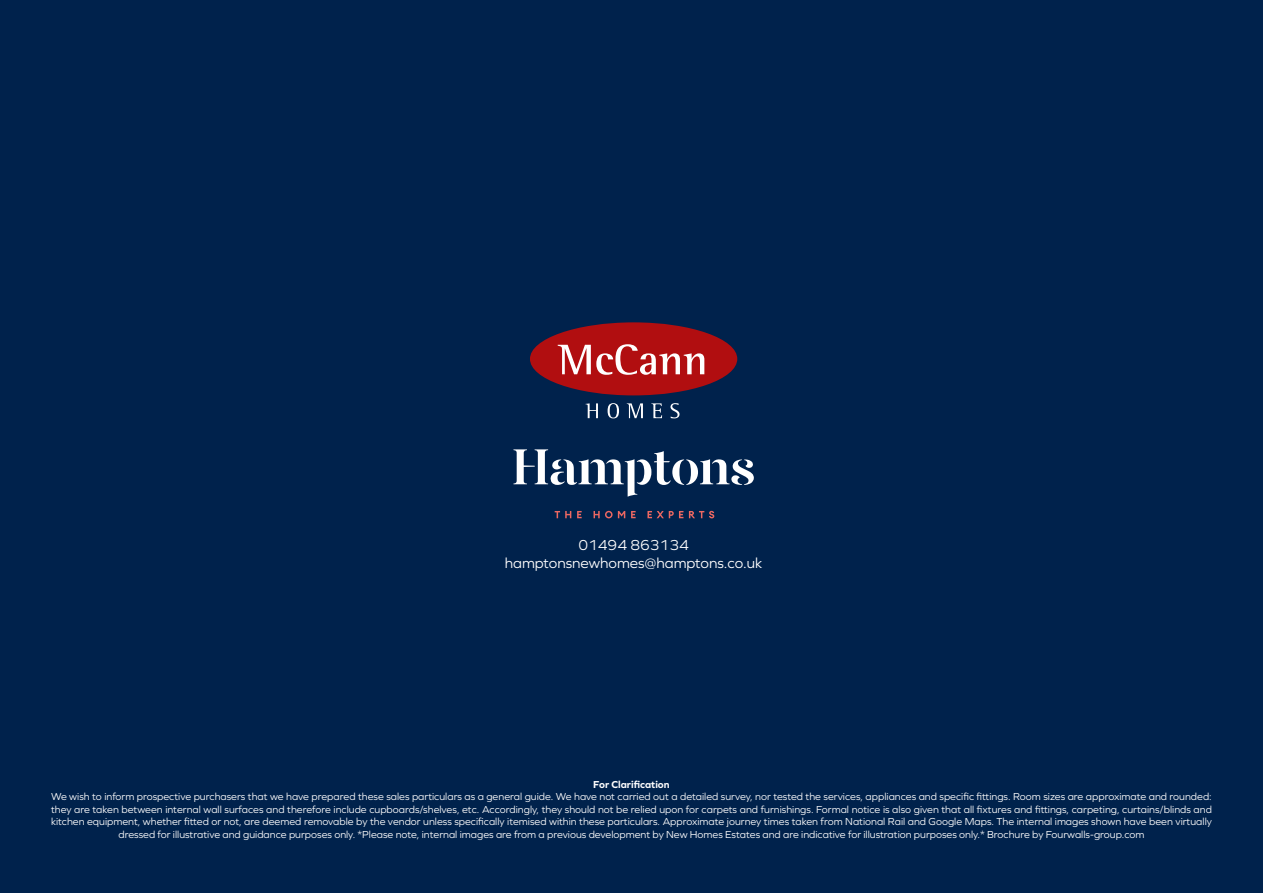
<style>
.page{position:relative;width:1263px;height:893px;background:#00224c}
.page>*{position:absolute;margin:0;border:0;box-sizing:border-box;transform-origin:0 0}
.t1{font:15px/18px "Graphie";color:#fff;text-align:center}
.t2{font:10.5px/12.6px "Graphie";color:#fff;text-align:center}
.t3{font:700 10.5px "Graphie";color:#fff}
</style>
<div class="page">
<div style="left:530px;top:323px;width:207px;height:72px;background:#b10e10;border-radius:50%"></div>
<svg style="left:585px;top:403px;width:13px;height:15px"></svg>
<svg style="left:608px;top:403px;width:11px;height:15px"></svg>
<svg style="left:627px;top:403px;width:16px;height:15px"></svg>
<svg style="left:651px;top:403px;width:11px;height:15px"></svg>
<svg style="left:670px;top:403px;width:9px;height:15px"></svg>
<svg style="left:558px;top:344px;width:146px;height:31px"></svg>
<svg style="left:555px;top:511px;width:16px;height:7px"></svg>
<svg style="left:577px;top:511px;width:5px;height:7px"></svg>
<svg style="left:593px;top:511px;width:19px;height:7px"></svg>
<svg style="left:618px;top:511px;width:7px;height:7px"></svg>
<svg style="left:631px;top:511px;width:5px;height:7px"></svg>
<svg style="left:647px;top:511px;width:36px;height:7px"></svg>
<svg style="left:689px;top:511px;width:25px;height:7px"></svg>
<svg style="left:513px;top:449px;width:241px;height:48px"></svg>
<h1 class="t1" style="left:505px;top:536px;width:259px">01494 863134 hamptonsnewhomes@hamptons.co.uk</h1>
<p class="t3" style="left:593px;top:778px;width:78px">For Clarification</p>
<p class="t2" style="left:51px;top:790px;width:1162px">We wish to inform prospective purchasers that we have prepared these sales particulars as a general guide. We have not carried out a detailed survey, nor tested the services, appliances and specific fittings. Room sizes are approximate and rounded: they are taken between internal wall surfaces and therefore include cupboards/shelves, etc. Accordingly, they should not be relied upon for carpets and furnishings. Formal notice is also given that all fixtures and fittings, carpeting, curtains/blinds and kitchen equipment, whether fitted or not, are deemed removable by the vendor unless specifically itemised within these particulars. Approximate journey times taken from National Rail and Google Maps. The internal images shown have been virtually dressed for illustrative and guidance purposes only. *Please note, internal images are from a previous development by New Homes Estates and are indicative for illustration purposes only.* Brochure by Fourwalls-group.com</p>
</div>
